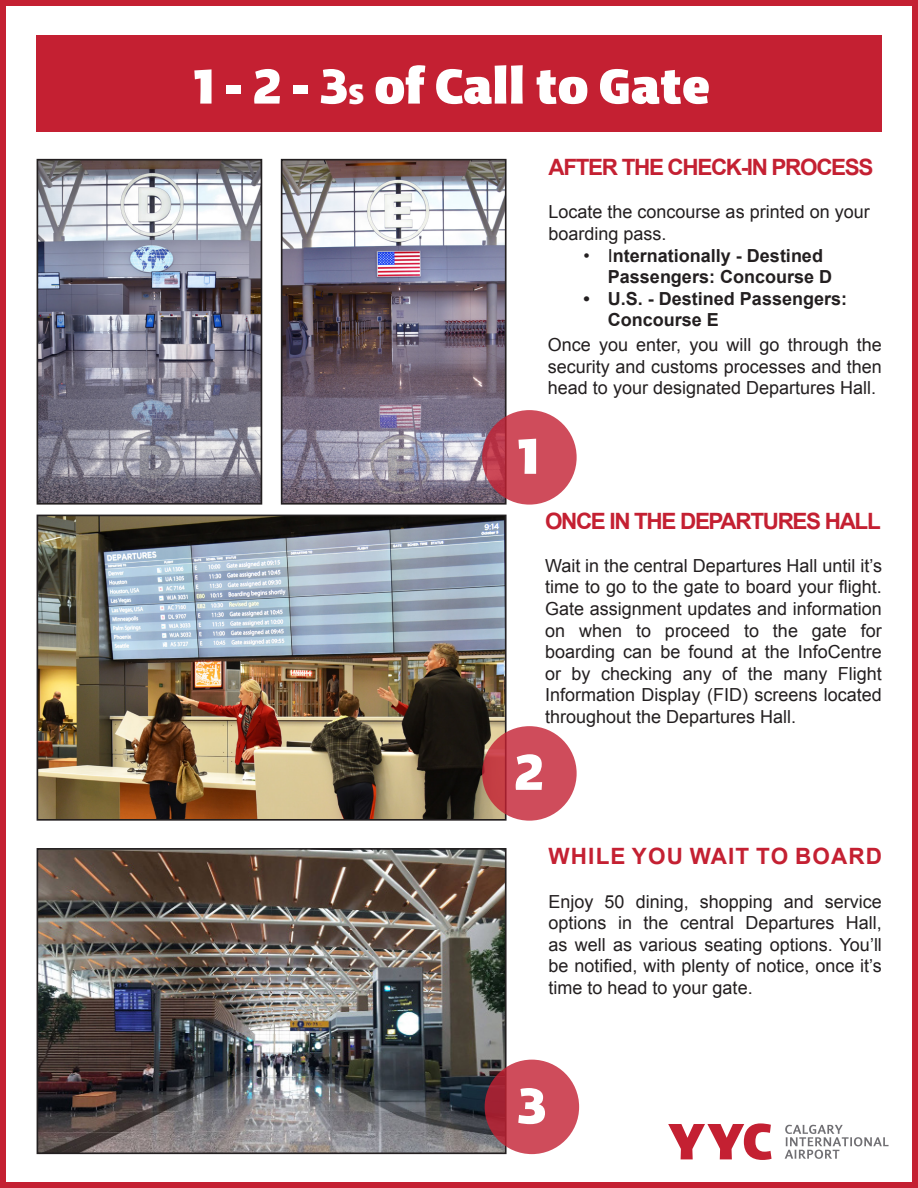
<style>
.page{position:relative;width:918px;height:1188px;background:#fff}
.page>*{position:absolute;margin:0;border:0;box-sizing:border-box;transform-origin:0 0}
.t1{font:800 54px "Arrival";color:#fff}
.t2{font:800 52.5px "Arrival";color:#fff}
.t3{font:700 22.5px "Arial";letter-spacing:-.06em;color:#c42032}
.t4{font:700 22.5px "Arial";letter-spacing:.05em;color:#c42032}
.t5{font:18px/21.6px "Arial";color:#231f20;text-align:justify}
.t6{font:700 18px/21.6px "Arial";color:#231f20}
.s1{font-size:30px}
.s2{font-weight:400}
</style>
<div class="page">
<img style="left:40px;top:851px;width:464px;height:300px">
<div style="left:37px;top:848px;width:470px;height:306px;border:2px solid #231f20"></div>
<img style="left:40px;top:518px;width:464px;height:300px">
<div style="left:37px;top:515px;width:470px;height:306px;border:2px solid #231f20"></div>
<img style="left:40px;top:162px;width:219px;height:340px">
<div style="left:37px;top:159px;width:225px;height:346px;border:2px solid #231f20"></div>
<div style="left:485px;top:729px;width:89px;height:89px;background:linear-gradient(to right,#c54049,#d35163);border-radius:50%"></div>
<div style="left:482px;top:726px;width:95px;height:95px;border:5px solid #c42032;border-radius:50%"></div>
<div style="left:37px;top:35px;width:845px;height:97px;background:#c42032"></div>
<svg style="left:487px;top:1062px;width:89px;height:89px;background:#c84554"></svg>
<div style="left:485px;top:1060px;width:94px;height:94px;border:5px solid #c42032;border-radius:50%"></div>
<div style="left:0;top:0;width:918px;height:1188px;border:6px solid #c42032"></div>
<svg style="left:668px;top:1123px;width:104px;height:37px"></svg>
<svg style="left:785px;top:1125px;width:104px;height:34px"></svg>
<img style="left:284px;top:162px;width:220px;height:340px">
<div style="left:281px;top:159px;width:226px;height:346px;border:2px solid #231f20"></div>
<svg style="left:485px;top:413px;width:89px;height:89px;background:#cb4757"></svg>
<div style="left:482px;top:410px;width:95px;height:95px;border:5px solid #c42032;border-radius:50%"></div>
<p class="t2" style="left:193px;top:55px;width:519px">1 - 2 - 3<span class="s1">S</span> of Call to Gate</p>
<p class="t3" style="left:549px;top:152px;width:327px">AFTER THE CHECK-IN PROCESS</p>
<p class="t5" style="left:549px;top:202px;width:323px">Locate the concourse as printed on your boarding pass.</p>
<p class="t6" style="left:608px;top:245px;width:226px;text-indent:-24px"><span class="s2">• I</span>nternationally - Destined<br>Passengers: Concourse D</p>
<p class="t6" style="left:608px;top:288px;width:241px;text-indent:-24px">• U.S. - Destined Passengers:<br>Concourse E</p>
<p class="t5" style="left:548px;top:334px;width:336px">Once you enter, you will go through the security and customs processes and then head to your designated Departures Hall.</p>
<p class="t1" style="left:517px;top:424px;width:24px">1</p>
<p class="t3" style="left:545px;top:506px;width:337px">ONCE IN THE DEPARTURES HALL</p>
<p class="t5" style="left:545px;top:555px;width:338px">Wait in the central Departures Hall until it’s time to go to the gate to board your flight.<br>Gate assignment updates and information on when to proceed to the gate for boarding can be found at the InfoCentre or by checking any of the many Flight Information Display (FID) screens located throughout the Departures Hall.</p>
<p class="t1" style="left:514px;top:740px;width:31px">2</p>
<p class="t4" style="left:549px;top:842px;width:335px">WHILE YOU WAIT TO BOARD</p>
<p class="t5" style="left:549px;top:891px;width:335px">Enjoy 50 dining, shopping and service options in the central Departures Hall, as well as various seating options. You’ll be notified, with plenty of notice, once it’s time to head to your gate.</p>
<p class="t1" style="left:517px;top:1073px;width:31px">3</p>
</div>
